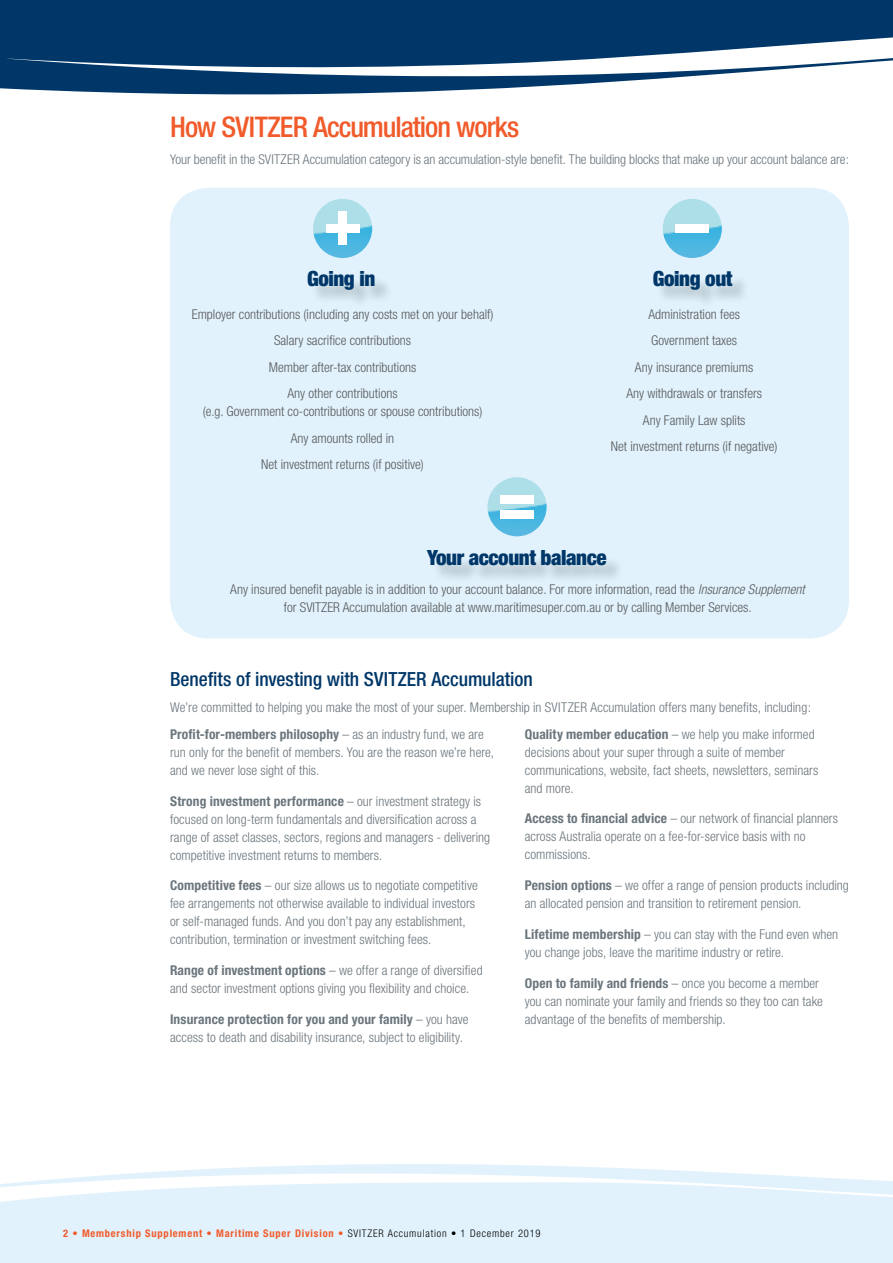
<style>
.page{position:relative;width:893px;height:1263px;background:#fff}
.page>*{position:absolute;margin:0;border:0;box-sizing:border-box;transform-origin:0 0}
.t1{font:500 condensed 28.5px "Helvetica Neue";letter-spacing:-.035em;color:#f15a2a}
.t2{font:900 condensed 21px "Helvetica Neue";letter-spacing:-.02em;color:#003768}
.t3{font:500 condensed 19.5px "Helvetica Neue";color:#003768}
.t4{font:300 condensed 13.5px/18px "Helvetica Neue";letter-spacing:.005em;color:#6a757c}
.t5{font:300 condensed 13.5px/26.5px "Helvetica Neue";color:#58595b;text-align:center}
.t6{font:700 condensed 10.5px "Helvetica Neue";letter-spacing:.075em;color:#f15a2a}
.s1{font-style:italic}
.s2{font-weight:700}
.s3{font-weight:300}
.s4{font-weight:300;color:#000}
</style>
<div class="page">
<svg style="left:0;top:1164px;width:893px;height:99px;fill:#e1f2fc"></svg>
<svg style="left:0;top:0;width:893px;height:95px;fill:#003768"></svg>
<div style="left:170px;top:188px;width:679px;height:450px;background:#e1f2fc;border-radius:38px"></div>
<img style="left:313px;top:199px;width:59px;height:59px;border-radius:30px">
<div style="left:339px;top:211px;width:8px;height:34px;background:#fff"></div>
<div style="left:326px;top:224px;width:33px;height:8px;background:#fff"></div>
<img style="left:663px;top:199px;width:59px;height:59px;border-radius:30px">
<div style="left:675px;top:224px;width:34px;height:8px;background:#fff"></div>
<img style="left:487px;top:477px;width:60px;height:59px;border-radius:30px">
<div style="left:500px;top:495px;width:34px;height:9px;background:#fff"></div>
<div style="left:500px;top:511px;width:34px;height:8px;background:#fff"></div>
<div style="left:430px;top:552px;width:195px;height:32px;background:#000;opacity:.2"></div>
<div style="left:310px;top:274px;width:83px;height:34px;background:#000;opacity:.2"></div>
<div style="left:656px;top:274px;width:94px;height:34px;background:#000;opacity:.2"></div>
<h1 class="t1" style="left:170px;top:110px;width:351px">How SVITZER Accumulation works</h1>
<p class="t4" style="left:170px;top:150px;width:680px">Your benefit in the SVITZER Accumulation category is an accumulation-style benefit. The building blocks that make up your account balance are:</p>
<h2 class="t2" style="left:307px;top:266px;width:70px">Going in</h2>
<p class="t5" style="left:192px;top:300px;width:303px">Employer contributions (including any costs met on your behalf)<br>Salary sacrifice contributions<br>Member after-tax contributions<br>Any other contributions</p>
<p class="t5" style="left:203px;top:398px;width:281px">(e.g. Government co-contributions or spouse contributions)<br>Any amounts rolled in<br>Net investment returns (if positive)</p>
<h2 class="t2" style="left:653px;top:266px;width:81px">Going out</h2>
<p class="t5" style="left:611px;top:300px;width:168px">Administration fees<br>Government taxes<br>Any insurance premiums<br>Any withdrawals or transfers<br>Any Family Law splits<br>Net investment returns (if negative)</p>
<h2 class="t2" style="left:427px;top:545px;width:181px">Your account balance</h2>
<p class="t5" style="left:230px;top:581px;width:576px;line-height:18px">Any insured benefit payable is in addition to your account balance. For more information, read the <span class="s1">Insurance Supplement </span>for SVITZER Accumulation available at www.maritimesuper.com.au or by calling Member Services.</p>
<h3 class="t3" style="left:170px;top:667px;width:364px">Benefits of investing with SVITZER Accumulation</h3>
<p class="t4" style="left:170px;top:694px;width:642px;line-height:26.5px">We’re committed to helping you make the most of your super. Membership in SVITZER Accumulation offers many benefits, including:<br><span class="s2">Profit-for-members philosophy</span> – as an industry fund, we are</p>
<p class="t4" style="left:170px;top:743px;width:325px">run only for the benefit of members. You are the reason we’re here, and we never lose sight of this.</p>
<p class="t4" style="left:170px;top:792px;width:322px"><span class="s2">Strong investment performance</span> – our investment strategy is focused on long-term fundamentals and diversification across a range of asset classes, sectors, regions and managers - delivering competitive investment returns to members.</p>
<p class="t4" style="left:170px;top:876px;width:309px"><span class="s2">Competitive fees</span> – our size allows us to negotiate competitive fee arrangements not otherwise available to individual investors or self-managed funds. And you don’t pay any establishment, contribution, termination or investment switching fees.</p>
<p class="t4" style="left:170px;top:961px;width:314px"><span class="s2">Range of investment options</span> – we offer a range of diversified and sector investment options giving you flexibility and choice.</p>
<p class="t4" style="left:170px;top:1010px;width:300px"><span class="s2">Insurance protection for you and your family</span> – you have access to death and disability insurance, subject to eligibility.</p>
<p class="t4" style="left:525px;top:725px;width:295px"><span class="s2">Quality member education</span> – we help you make informed decisions about your super through a suite of member communications, website, fact sheets, newsletters, seminars and more.</p>
<p class="t4" style="left:525px;top:809px;width:315px"><span class="s2">Access to financial advice</span> – our network of financial planners across Australia operate on a fee-for-service basis with no commissions.</p>
<p class="t4" style="left:525px;top:876px;width:326px"><span class="s2">Pension options</span> – we offer a range of pension products including an allocated pension and transition to retirement pension.</p>
<p class="t4" style="left:525px;top:925px;width:315px"><span class="s2">Lifetime membership</span> – you can stay with the Fund even when you change jobs, leave the maritime industry or retire.</p>
<p class="t4" style="left:525px;top:974px;width:300px"><span class="s2">Open to family and friends</span> – once you become a member you can nominate your family and friends so they too can take advantage of the benefits of membership.</p>
<p class="t6" style="left:63px;top:1227px;width:479px">2 • Membership Supplement • Maritime Super Division <span class="s3">•</span> <span class="s4">SVITZER Accumulation • 1 December 2019</span></p>
</div>
